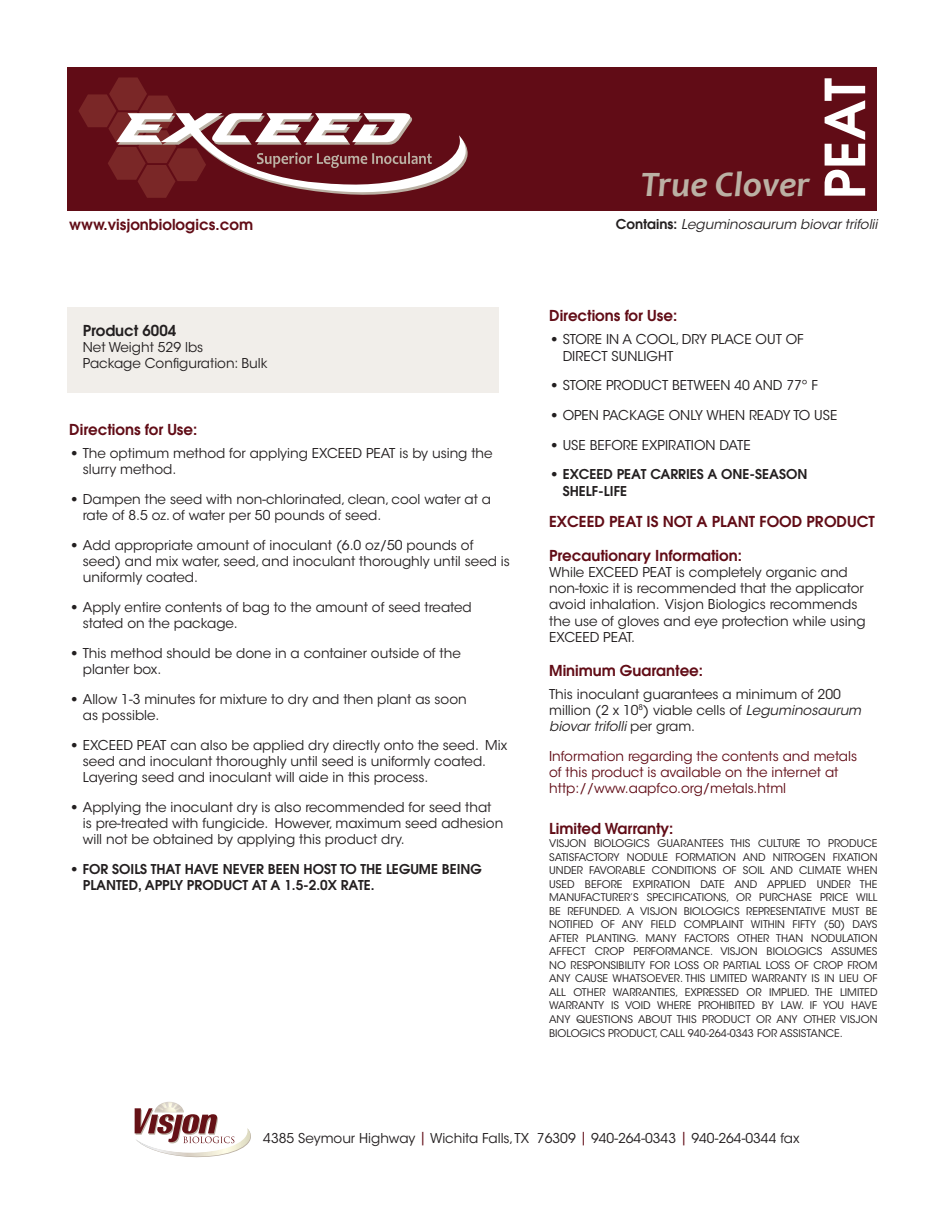
<style>
.page{position:relative;width:945px;height:1215px;background:#fff}
.page>*{position:absolute;margin:0;border:0;box-sizing:border-box;transform-origin:0 0}
.t1{font:italic 700 36px "Candara";color:#bbb1a4}
.t2{font:600 15px "Avant Garde";color:#610c16}
.t3{font:600 15px "Avant Garde";color:#231f20}
.t4{font:13.5px/16.2px "ITC Avant Garde Std";color:#231f20}
.t5{font:600 13.5px/16.2px "Avant Garde";color:#231f20}
.t6{font:13.5px/16.2px "ITC Avant Garde Std";color:#610c16}
.t7{font:italic 13.5px "ITC Avant Garde Std";color:#231f20}
.t8{font:10.5px/13.5px "ITC Avant Garde Std";color:#231f20;text-align:justify}
.s1{font-size:21px}
.s2{font-family:"ITC Avant Garde Std";font-weight:400;font-size:21px}
.s3{font-family:"Avant Garde";font-weight:600;font-style:normal}
.s4{font-style:italic}
.s5{color:#610c16}
</style>
<div class="page">
<div style="left:68px;top:308px;width:432px;height:85px;background:#f1eeea"></div>
<div style="left:68px;top:68px;width:810px;height:143px;background:#610c16"></div>
<svg style="left:79px;top:77px;width:389px;height:121px"></svg>
<svg style="left:825px;top:78px;width:40px;height:118px"></svg>
<svg style="left:135px;top:1102px;width:116px;height:56px"></svg>
<p class="t2" style="left:69px;top:215px;width:186px">www.visjonbiologics.com</p>
<p class="t3" style="left:83px;top:321px;width:95px">Product 6004</p>
<p class="t4" style="left:83px;top:339px;width:122px">Net Weight 529 lbs</p>
<p class="t4" style="left:83px;top:356px;width:186px">Package Configuration: Bulk</p>
<p class="t2" style="left:69px;top:420px;width:130px">Directions for Use:</p>
<p class="t4" style="left:83px;top:445px;width:411px;text-indent:-14px"><span class="s1">•</span> The optimum method for applying EXCEED PEAT is by using the slurry method.</p>
<p class="t4" style="left:83px;top:491px;width:410px;text-indent:-14px"><span class="s1">•</span> Dampen the seed with non-chlorinated, clean, cool water at a rate of 8.5 oz. of water per 50 pounds of seed.</p>
<p class="t4" style="left:83px;top:537px;width:429px;text-indent:-14px"><span class="s1">•</span> Add appropriate amount of inoculant (6.0 oz/50 pounds of seed) and mix water, seed, and inoculant thoroughly until seed is uniformly coated.</p>
<p class="t4" style="left:83px;top:599px;width:391px;text-indent:-14px"><span class="s1">•</span> Apply entire contents of bag to the amount of seed treated stated on the package.</p>
<p class="t4" style="left:83px;top:645px;width:380px;text-indent:-14px"><span class="s1">•</span> This method should be done in a container outside of the planter box.</p>
<p class="t4" style="left:83px;top:691px;width:385px;text-indent:-14px"><span class="s1">•</span> Allow 1-3 minutes for mixture to dry and then plant as soon as possible.</p>
<p class="t4" style="left:83px;top:737px;width:426px;text-indent:-14px"><span class="s1">•</span> EXCEED PEAT can also be applied dry directly onto the seed. Mix seed and inoculant thoroughly until seed is uniformly coated.<br>Layering seed and inoculant will aide in this process.</p>
<p class="t4" style="left:83px;top:799px;width:422px;text-indent:-14px"><span class="s1">•</span> Applying the inoculant dry is also recommended for seed that is pre-treated with fungicide. However, maximum seed adhesion will not be obtained by applying this product dry.</p>
<p class="t5" style="left:83px;top:860px;width:401px;text-indent:-14px"><span class="s2">•</span> FOR SOILS THAT HAVE NEVER BEEN HOST TO THE LEGUME BEING<br>PLANTED, APPLY PRODUCT AT A 1.5-2.0X RATE.</p>
<p class="t1" style="left:641px;top:163px;width:171px">True Clover</p>
<p class="t7" style="left:616px;top:216px;width:266px"><span class="s3">C o n ta i n s :</span> Leguminosaurum biovartrifolii</p>
<p class="t2" style="left:549px;top:306px;width:130px">Directions for Use:</p>
<p class="t4" style="left:563px;top:332px;width:243px;text-indent:-14px"><span class="s1">•</span> STORE IN A COOL, DRY PLACE OUT OF<br>DIRECT SUNLIGHT</p>
<p class="t4" style="left:549px;top:378px;width:270px"><span class="s1">•</span> STORE PRODUCT BETWEEN 40 AND 77º F</p>
<p class="t4" style="left:549px;top:407px;width:290px"><span class="s1">•</span> OPEN PACKAGE ONLY WHEN READY TO USE</p>
<p class="t4" style="left:549px;top:437px;width:203px"><span class="s1">•</span> USE BEFORE EXPIRATION DATE</p>
<p class="t5" style="left:563px;top:466px;width:246px;text-indent:-14px"><span class="s2">•</span> EXCEED PEAT CARRIES A ONE-SEASON<br>SHELF-LIFE</p>
<p class="t2" style="left:549px;top:512px;width:327px">EXCEED PEAT IS NOT A PLANT FOOD PRODUCT</p>
<p class="t2" style="left:549px;top:546px;width:194px">Precautionary Information:</p>
<p class="t4" style="left:549px;top:564px;width:318px">While EXCEED PEAT is completely organic and non-toxic it is recommended that the applicator avoid inhalation. Visjon Biologics recommends the use of gloves and eye protection while using EXCEED PEAT.</p>
<p class="t2" style="left:549px;top:660px;width:155px">Minimum Guarantee:</p>
<p class="t4" style="left:549px;top:686px;width:317px">This inoculant guarantees a minimum of 200 million (2 x 10<sup>8</sup>) viable cells of <span class="s4">Leguminosaurum biovartrifolli</span>p e r g ra m .</p>
<p class="t6" style="left:549px;top:748px;width:309px">Information regarding the contents and metals of this product is available on the internet at http://www.aapfco.org/metals.html</p>
<p class="t2" style="left:549px;top:818px;width:126px">Limited Warranty:</p>
<p class="t8" style="left:549px;top:837px;width:330px">VISJON BIOLOGICS GUARANTEES THIS CULTURE TO PRODUCE SATISFACTORY NODULE FORMATION AND NITROGEN FIXATION UNDER FAVORABLE CONDITIONS OF SOIL AND CLIMATE WHEN USED BEFORE EXPIRATION DATE AND APPLIED UNDER THE MANUFACTURER’S SPECIFICATIONS, OR PURCHASE PRICE WILL BE REFUNDED. A VISJON BIOLOGICS REPRESENTATIVE MUST BE NOTIFIED OF ANY FIELD COMPLAINT WITHIN FIFTY (50) DAYS AFTER PLANTING. MANY FACTORS OTHER THAN NODULATION AFFECT CROP PERFORMANCE. VISJON BIOLOGICS ASSUMES NO RESPONSIBILITY FOR LOSS OR PARTIAL LOSS OF CROP FROM ANY CAUSE WHATSOEVER. THIS LIMITED WARRANTY IS IN LIEU OF ALL OTHER WARRANTIES, EXPRESSED OR IMPLIED. THE LIMITED WARRANTY IS VOID WHERE PROHIBITED BY LAW. IF YOU HAVE ANY QUESTIONS ABOUT THIS PRODUCT OR ANY OTHER VISJON BIOLOGICS PRODUCT, CALL 940-264-0343 FOR ASSISTANCE.</p>
<p class="t4" style="left:263px;top:1130px;width:538px">4385 Seymour Highway <span class="s5">|</span> Wichita Falls, TX 76309 <span class="s5">|</span> 940-264-0343 <span class="s5">|</span> 940-264-0344 fax</p>
</div>
